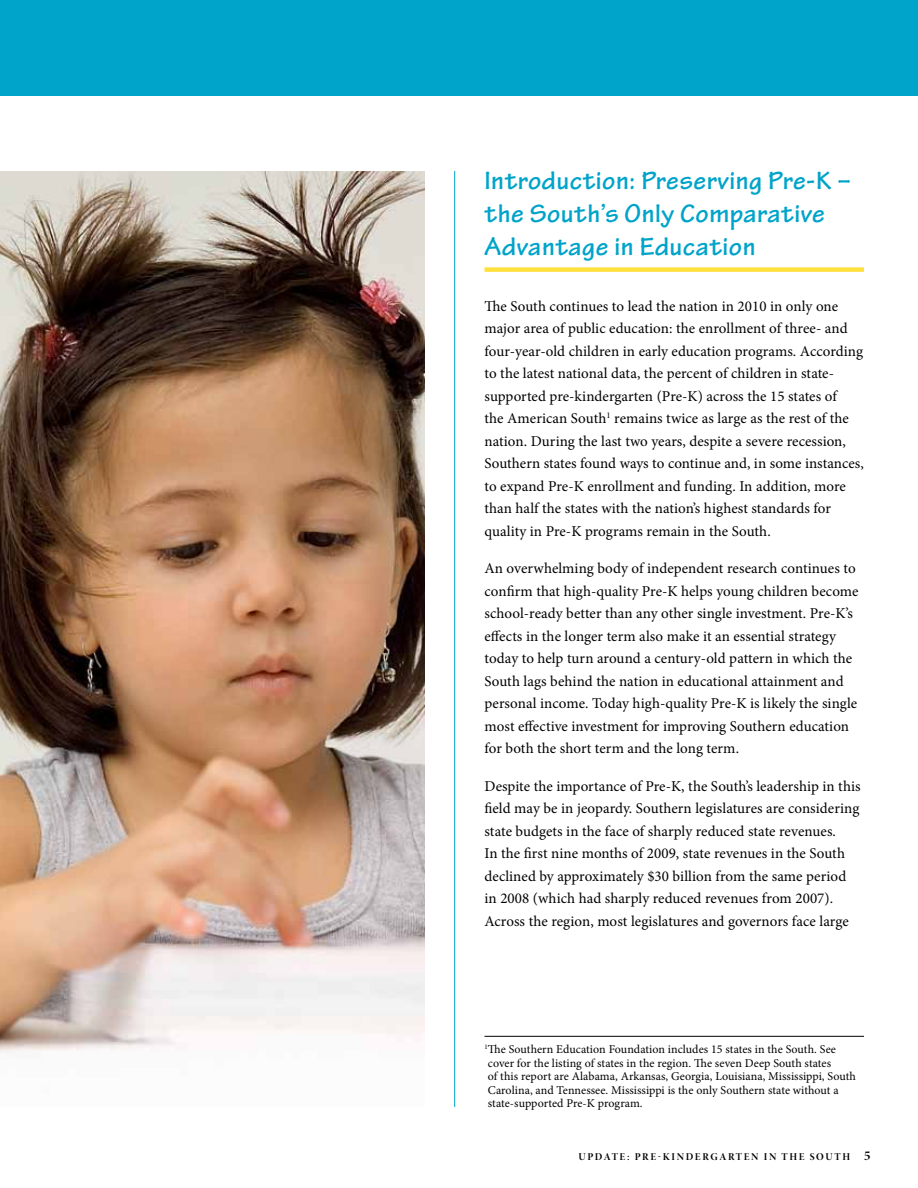
<style>
.page{position:relative;width:918px;height:1188px;background:#fff}
.page>*{position:absolute;margin:0;border:0;box-sizing:border-box;transform-origin:0 0}
.t1{font:700 27px/33px "Tekton Pro";letter-spacing:.02em;color:#00a3c9}
.t2{font:15px/22.5px "Minion Pro";letter-spacing:.005em;color:#000}
.t3{font:12px/13.5px "Minion Pro";color:#000}
.t4{font:10.5px "Minion Pro Bold Disp";letter-spacing:.16em;color:#000}
.s1{font-size:13.5px}
</style>
<div class="page">
<div style="left:0;top:0;width:918px;height:96px;background:#00a3c9"></div>
<hr style="left:454px;top:171px;width:1px;height:936px;background:#00a3c9">
<div style="left:484px;top:267px;width:380px;height:5px;background:#ffe03d"></div>
<hr style="left:484px;top:1036px;width:380px;height:1px;background:#000">
<img style="left:0;top:171px;width:424px;height:882px">
<h1 class="t1" style="left:484px;top:165px;width:368px">Introduction: Preserving Pre-K – the South’s Only Comparative<br>Advantage in Education</h1>
<p class="t2" style="left:484px;top:295px;width:381px">The South continues to lead the nation in 2010 in only one major area of public education: the enrollment of three- and four-year-old children in early education programs. According to the latest national data, the percent of children in state&shy;supported pre-kindergarten (Pre-K) across the 15 states of<br>the American South<sup>1</sup> remains twice as large as the rest of the nation. During the last two years, despite a severe recession, Southern states found ways to continue and, in some instances, to expand Pre-K enrollment and funding. In addition, more than half the states with the nation’s highest standards for quality in Pre-K programs remain in the South.</p>
<p class="t2" style="left:484px;top:557px;width:376px">An overwhelming body of independent research continues to confirm that high-quality Pre-K helps young children become school-ready better than any other single investment. Pre-K’s effects in the longer term also make it an essential strategy today to help turn around a century-old pattern in which the South lags behind the nation in educational attainment and personal income. Today high-quality Pre-K is likely the single most effective investment for improving Southern education for both the short term and the long term.</p>
<p class="t2" style="left:484px;top:775px;width:378px">Despite the importance of Pre-K, the South’s leadership in this field may be in jeopardy. Southern legislatures are considering state budgets in the face of sharply reduced state revenues.<br>In the first nine months of 2009, state revenues in the South declined by approximately $30 billion from the same period in 2008 (which had sharply reduced revenues from 2007).<br>Across the region, most legislatures and governors face large</p>
<p class="t3" style="left:484px;top:1042px;width:373px"><sup>1</sup>The Southern Education Foundation includes 15 states in the South. See cover for the listing of states in the region. The seven Deep South states<br>of this report are Alabama, Arkansas, Georgia, Louisiana, Mississippi, South Carolina, and Tennessee. Mississippi is the only Southern state without a state-supported Pre-K program.</p>
<p class="t4" style="left:579px;top:1151px;width:293px">UPDATE:PRE-KINDERGARTEN IN THE SOUTH <span class="s1">5</span></p>
</div>
